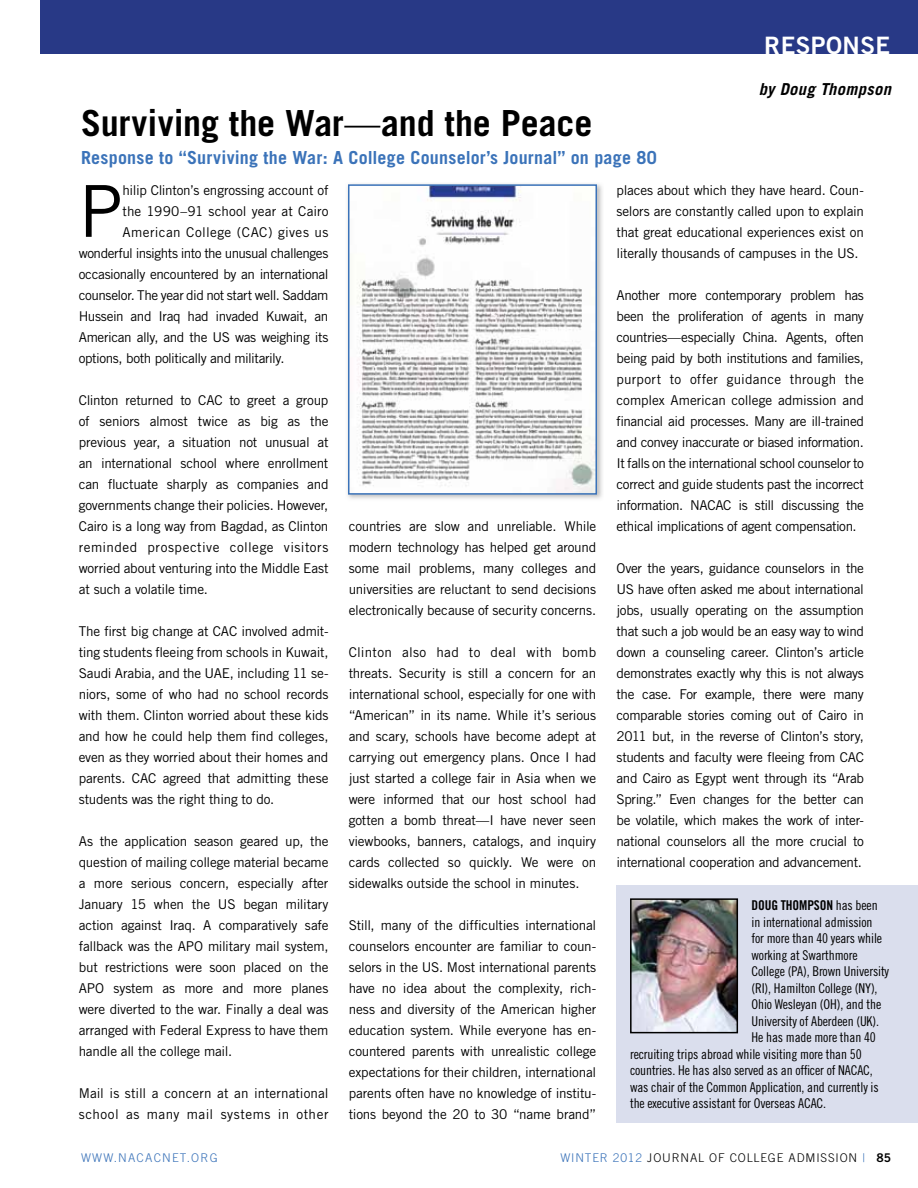
<style>
.page{position:relative;width:918px;height:1188px;background:#fff}
.page>*{position:absolute;margin:0;border:0;box-sizing:border-box;transform-origin:0 0}
.t1{font:71.7px "Trade Gothic";color:#000}
.t2{font:700 36px "Trade Gothic";letter-spacing:-.005em;color:#000}
.t3{font:24px "Trade Gothic Bold Two";letter-spacing:.02em;color:#fff}
.t4{font:700 18px "Trade Gothic";letter-spacing:.01em;color:#3b73b9}
.t5{font:italic 700 16.5px "Trade Gothic";letter-spacing:.025em;color:#000}
.t6{font:13.5px/21px "Trade Gothic";letter-spacing:-.02em;color:#000;text-align:justify}
.t7{font:13.5px "Trade Gothic LT Std Cn 18";letter-spacing:-.01em;color:#000}
.t8{font:13.5px/21px "Trade Gothic";letter-spacing:.01em;color:#000}
.t9{font:13.5px "Trade Gothic";letter-spacing:-.04em;color:#000}
.t10{font:13.5px "Trade Gothic";letter-spacing:.025em;color:#000}
.t11{font:13.5px "Trade Gothic Bold Cond Twenty";letter-spacing:-.01em;color:#000}
.t12{font:300 12px "Trade Gothic";letter-spacing:.07em;color:#000}
.t13{font:300 12px "Trade Gothic";letter-spacing:.1em;color:#3b73b9}
.s1{font-weight:400}
.s2{font-family:"Trade Gothic LT Std Cn 18"}
.s3{color:#3b73b9}
.s4{font-family:"Trade Gothic Bold Two";font-weight:400}
</style>
<div class="page">
<div style="left:40px;top:0;width:878px;height:54px;background:#283986"></div>
<img style="left:347px;top:184px;width:255px;height:315px">
<img style="left:351px;top:187px;width:243px;height:305px">
<div style="left:348px;top:184px;width:249px;height:311px;border:2px solid #3b73b9"></div>
<div style="left:616px;top:885px;width:302px;height:237px;background:#dadeed"></div>
<img style="left:633px;top:901px;width:102px;height:129px">
<div style="left:630px;top:898px;width:108px;height:135px;border:2px solid #000"></div>
<h3 class="t3" style="left:764px;top:31px;width:128px">RESPONSE</h3>
<h2 class="t2" style="left:81px;top:101px;width:513px">Surviving the War<span class="s1">—</span>and the Peace</h2>
<h3 class="t4" style="left:81px;top:147px;width:577px">Response to “Surviving the War: A College Counselor’s Journal” on page 80</h3>
<p class="t5" style="left:759px;top:79px;width:134px">by Doug Thompson</p>
<h1 class="t1" style="left:79px;top:168px;width:45px">P</h1>
<p class="t6" style="left:123px;top:179px;width:208px">hilip Clinton’s engrossing account of</p>
<p class="t8" style="left:123px;top:200px;width:207px">the 1990–91 school year at Cairo</p>
<p class="t10" style="left:123px;top:224px;width:207px">American College (CAC) gives us</p>
<p class="t9" style="left:79px;top:245px;width:251px">wonderful insights into the unusual challenges</p>
<p class="t6" style="left:79px;top:263px;width:251px">occasionally encountered by an international</p>
<p class="t6" style="left:79px;top:284px;width:251px">counselor. The year did not start well. Saddam</p>
<p class="t6" style="left:79px;top:305px;width:251px">Hussein and Iraq had invaded Kuwait, an</p>
<p class="t6" style="left:79px;top:326px;width:251px">American ally, and the US was weighing its</p>
<p class="t6" style="left:79px;top:347px;width:207px">options, both politically and militarily.</p>
<p class="t6" style="left:79px;top:389px;width:251px">Clinton returned to CAC to greet a group of seniors almost twice as big as the previous year, a situation not unusual at an international school where enrollment can fluctuate sharply as companies and governments change their policies. However, Cairo is a long way from Bagdad, as Clinton reminded prospective college visitors worried about venturing into the Middle East at such a volatile time.</p>
<p class="t6" style="left:79px;top:620px;width:251px">The first big change at CAC involved admit&shy;ting students fleeing from schools in Kuwait, Saudi Arabia, and the UAE, including 11 se&shy;niors, some of who had no school records with them. Clinton worried about these kids and how he could help them find colleges, even as they worried about their homes and parents. CAC agreed that admitting these students was the right thing to do.</p>
<p class="t6" style="left:79px;top:831px;width:251px">As the application season geared up, the question of mailing college material became a more serious concern, especially after January 15 when the US began military action against Iraq. A comparatively safe fallback was the APO military mail system, but restrictions were soon placed on the APO system as more and more planes were diverted to the war. Finally a deal was arranged with Federal Express to have them handle all the college mail.</p>
<p class="t8" style="left:79px;top:1083px;width:251px">Mail is still a concern at an international school as many mail systems in other</p>
<p class="t6" style="left:349px;top:516px;width:249px">countries are slow and unreliable. While modern technology has helped get around some mail problems, many colleges and universities are reluctant to send decisions electronically because of security concerns.</p>
<p class="t6" style="left:349px;top:642px;width:249px">Clinton also had to deal with bomb threats. Security is still a concern for an international school, especially for one with “American” in its name. While it’s serious and scary, schools have become adept at carrying out emergency plans. Once I had just started a college fair in Asia when we were informed that our host school had gotten a bomb threat—I have never seen viewbooks, banners, catalogs, and inquiry cards collected so quickly. We were on sidewalks outside the school in minutes.</p>
<p class="t6" style="left:349px;top:915px;width:249px">Still, many of the difficulties international counselors encounter are familiar to coun&shy;selors in the US. Most international parents have no idea about the complexity, rich&shy;ness and diversity of the American higher education system. While everyone has en&shy;countered parents with unrealistic college expectations for their children, international parents often have no knowledge of institu&shy;tions beyond the 20 to 30 “name brand”</p>
<p class="t6" style="left:616px;top:180px;width:249px">places about which they have heard. Coun&shy;selors are constantly called upon to explain that great educational experiences exist on literally thousands of campuses in the US.</p>
<p class="t6" style="left:616px;top:285px;width:249px">Another more contemporary problem has been the proliferation of agents in many countries—especially China. Agents, often being paid by both institutions and families, purport to offer guidance through the complex American college admission and financial aid processes. Many are ill-trained and convey inaccurate or biased information.<br>It falls on the international school counselor to correct and guide students past the incorrect information. NACAC is still discussing the ethical implications of agent compensation.</p>
<p class="t6" style="left:616px;top:558px;width:249px">Over the years, guidance counselors in the US have often asked me about international jobs, usually operating on the assumption that such a job would be an easy way to wind down a counseling career. Clinton’s article demonstrates exactly why this is not always the case. For example, there were many comparable stories coming out of Cairo in 2011 but, in the reverse of Clinton’s story, students and faculty were fleeing from CAC and Cairo as Egypt went through its “Arab Spring.” Even changes for the better can be volatile, which makes the work of inter&shy;national counselors all the more crucial to international cooperation and advancement.</p>
<p class="t11" style="left:752px;top:897px;width:128px">DOUG THOMPSON <span class="s2">has been</span></p>
<p class="t7" style="left:752px;top:914px;width:123px">in international admission</p>
<p class="t7" style="left:752px;top:930px;width:132px">for more than 40 years while</p>
<p class="t7" style="left:752px;top:947px;width:108px">working at Swarthmore</p>
<p class="t7" style="left:752px;top:963px;width:139px">College (PA), Brown University</p>
<p class="t7" style="left:752px;top:980px;width:128px">(RI), Hamilton College (NY),</p>
<p class="t7" style="left:752px;top:996px;width:131px">Ohio Wesleyan (OH), and the</p>
<p class="t7" style="left:752px;top:1013px;width:129px">University of Aberdeen (UK).</p>
<p class="t7" style="left:752px;top:1029px;width:126px">He has made more than 40</p>
<p class="t7" style="left:630px;top:1046px;width:233px">recruiting trips abroad while visiting more than 50</p>
<p class="t7" style="left:630px;top:1062px;width:244px">countries. He has also served as an officer of NACAC,</p>
<p class="t7" style="left:630px;top:1079px;width:250px">was chair of the Common Application, and currently is</p>
<p class="t7" style="left:630px;top:1095px;width:198px">the executive assistant for Overseas ACAC.</p>
<p class="t13" style="left:81px;top:1151px;width:138px">WWW.NACACNET.ORG</p>
<p class="t12" style="left:560px;top:1151px;width:332px"><span class="s3">WINTER 2012</span> JOURNAL OF COLLEGE ADMISSION <span class="s3">|</span> <span class="s4">85</span></p>
</div>
